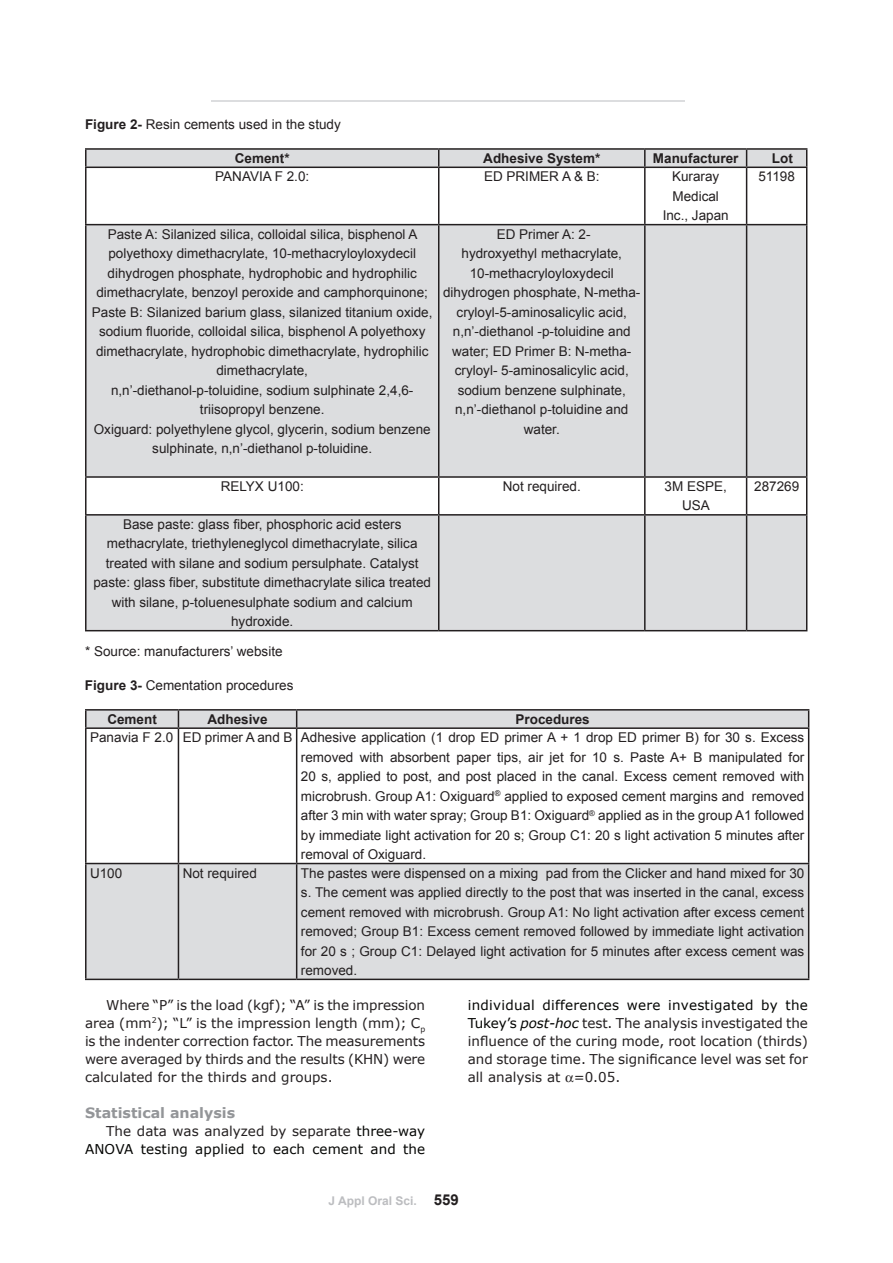
<style>
.page{position:relative;width:893px;height:1263px;background:#fff}
.page>*{position:absolute;margin:0;border:0;box-sizing:border-box;transform-origin:0 0}
.t1{font:700 14.25px "Verdana";color:#939598}
.t2{font:13.5px/19.5px "Arial";color:#231f20;text-align:center}
.t3{font:13.5px/18px "Verdana";color:#231f20;text-align:justify}
.t4{font:13.5px/18px "Verdana";color:#040503;text-align:right}
.t5{font:700 13.5px "Arial";color:#231f20}
.t6{font:700 12px "Arial";color:#bcbdc0}
.s1{font-weight:700}
.s2{color:#231f20}
.s3{color:#040503}
.s4{font-style:italic;color:#040503}
.s5{font-size:15px;color:#231f20}
</style>
<div class="page">
<hr style="left:211px;top:100px;width:473px;height:1px;background:#dcdddf">
<svg style="left:87px;top:150px;width:719px;height:480px;fill:#dcdddf"></svg>
<hr style="left:85px;top:148px;width:354px;height:2px;background:#231f20">
<svg style="left:85px;top:150px;width:2px;height:17px"></svg>
<hr style="left:439px;top:148px;width:206px;height:2px;background:#231f20">
<svg style="left:438px;top:150px;width:1px;height:17px"></svg>
<hr style="left:645px;top:148px;width:102px;height:2px;background:#231f20">
<svg style="left:644px;top:150px;width:2px;height:17px"></svg>
<hr style="left:747px;top:148px;width:60px;height:2px;background:#231f20">
<svg style="left:746px;top:150px;width:1px;height:17px"></svg>
<svg style="left:806px;top:150px;width:1px;height:17px"></svg>
<hr style="left:85px;top:167px;width:354px;height:1px;background:#231f20">
<hr style="left:85px;top:168px;width:2px;height:56px;background:#231f20">
<hr style="left:439px;top:167px;width:206px;height:1px;background:#231f20">
<hr style="left:438px;top:168px;width:1px;height:56px;background:#231f20">
<hr style="left:645px;top:167px;width:102px;height:1px;background:#231f20">
<hr style="left:644px;top:168px;width:2px;height:56px;background:#231f20">
<hr style="left:747px;top:167px;width:60px;height:1px;background:#231f20">
<hr style="left:746px;top:168px;width:1px;height:56px;background:#231f20">
<hr style="left:806px;top:168px;width:1px;height:56px;background:#231f20">
<hr style="left:85px;top:224px;width:354px;height:1px;background:#231f20">
<hr style="left:85px;top:225px;width:2px;height:251px;background:#231f20">
<hr style="left:439px;top:224px;width:206px;height:1px;background:#231f20">
<hr style="left:438px;top:225px;width:1px;height:251px;background:#231f20">
<hr style="left:645px;top:224px;width:102px;height:1px;background:#231f20">
<hr style="left:644px;top:225px;width:2px;height:251px;background:#231f20">
<hr style="left:747px;top:224px;width:60px;height:1px;background:#231f20">
<hr style="left:746px;top:225px;width:1px;height:251px;background:#231f20">
<hr style="left:806px;top:225px;width:1px;height:251px;background:#231f20">
<hr style="left:85px;top:476px;width:354px;height:2px;background:#231f20">
<hr style="left:85px;top:478px;width:2px;height:36px;background:#231f20">
<hr style="left:439px;top:476px;width:206px;height:2px;background:#231f20">
<hr style="left:438px;top:478px;width:1px;height:36px;background:#231f20">
<hr style="left:645px;top:476px;width:102px;height:2px;background:#231f20">
<hr style="left:644px;top:478px;width:2px;height:36px;background:#231f20">
<hr style="left:747px;top:476px;width:60px;height:2px;background:#231f20">
<hr style="left:746px;top:478px;width:1px;height:36px;background:#231f20">
<hr style="left:806px;top:478px;width:1px;height:36px;background:#231f20">
<hr style="left:85px;top:514px;width:354px;height:2px;background:#231f20">
<hr style="left:85px;top:516px;width:2px;height:114px;background:#231f20">
<hr style="left:439px;top:514px;width:206px;height:2px;background:#231f20">
<hr style="left:438px;top:516px;width:1px;height:114px;background:#231f20">
<hr style="left:645px;top:514px;width:102px;height:2px;background:#231f20">
<hr style="left:644px;top:516px;width:2px;height:114px;background:#231f20">
<hr style="left:747px;top:514px;width:60px;height:2px;background:#231f20">
<hr style="left:746px;top:516px;width:1px;height:114px;background:#231f20">
<hr style="left:806px;top:516px;width:1px;height:114px;background:#231f20">
<hr style="left:85px;top:630px;width:354px;height:1px;background:#231f20">
<hr style="left:439px;top:630px;width:206px;height:1px;background:#231f20">
<hr style="left:645px;top:630px;width:102px;height:1px;background:#231f20">
<hr style="left:747px;top:630px;width:60px;height:1px;background:#231f20">
<svg style="left:87px;top:711px;width:721px;height:268px"></svg>
<hr style="left:85px;top:709px;width:93px;height:2px;background:#231f20">
<svg style="left:85px;top:711px;width:2px;height:16px"></svg>
<hr style="left:178px;top:709px;width:119px;height:2px;background:#231f20">
<svg style="left:178px;top:711px;width:1px;height:16px"></svg>
<hr style="left:297px;top:709px;width:512px;height:2px;background:#231f20">
<svg style="left:296px;top:711px;width:1px;height:16px"></svg>
<svg style="left:808px;top:711px;width:1px;height:16px"></svg>
<hr style="left:85px;top:727px;width:93px;height:2px;background:#231f20">
<hr style="left:85px;top:729px;width:2px;height:134px;background:#231f20">
<hr style="left:178px;top:727px;width:119px;height:2px;background:#231f20">
<hr style="left:178px;top:729px;width:1px;height:134px;background:#231f20">
<hr style="left:297px;top:727px;width:512px;height:2px;background:#231f20">
<hr style="left:296px;top:729px;width:1px;height:134px;background:#231f20">
<hr style="left:808px;top:729px;width:1px;height:134px;background:#231f20">
<hr style="left:85px;top:863px;width:93px;height:1px;background:#231f20">
<hr style="left:85px;top:864px;width:2px;height:115px;background:#231f20">
<hr style="left:178px;top:863px;width:119px;height:1px;background:#231f20">
<hr style="left:178px;top:864px;width:1px;height:115px;background:#231f20">
<hr style="left:297px;top:863px;width:512px;height:1px;background:#231f20">
<hr style="left:296px;top:864px;width:1px;height:115px;background:#231f20">
<hr style="left:808px;top:864px;width:1px;height:115px;background:#231f20">
<hr style="left:85px;top:979px;width:93px;height:1px;background:#231f20">
<hr style="left:178px;top:979px;width:119px;height:1px;background:#231f20">
<hr style="left:297px;top:979px;width:512px;height:1px;background:#231f20">
<p class="t2" style="left:85px;top:114px;width:257px"><span class="s1">Figure 2-</span> Resin cements used in the study</p>
<p class="t5" style="left:235px;top:149px;width:56px">Cement*</p>
<p class="t5" style="left:483px;top:149px;width:119px">Adhesive System*</p>
<p class="t5" style="left:653px;top:149px;width:87px">Manufacturer</p>
<p class="t5" style="left:772px;top:149px;width:22px">Lot</p>
<p class="t2" style="left:215px;top:167px;width:96px">PANAVIA F 2.0:</p>
<p class="t2" style="left:484px;top:167px;width:117px">ED PRIMER A &amp; B:</p>
<p class="t2" style="left:663px;top:167px;width:68px">Kuraray<br>Medical<br>Inc., Japan</p>
<p class="t2" style="left:758px;top:167px;width:38px">51198</p>
<p class="t2" style="left:92px;top:224px;width:342px">Paste A: Silanized silica, colloidal silica, bisphenol A polyethoxy dimethacrylate, 10-methacryloyloxydecil dihydrogen phosphate, hydrophobic and hydrophilic dimethacrylate, benzoyl peroxide and camphorquinone; Paste B: Silanized barium glass, silanized titanium oxide, sodium fluoride, colloidal silica, bisphenol A polyethoxy dimethacrylate, hydrophobic dimethacrylate, hydrophilic dimethacrylate,<br>n,n’-diethanol-p-toluidine, sodium sulphinate 2,4,6- triisopropyl benzene.<br>Oxiguard: polyethylene glycol, glycerin, sodium benzene sulphinate, n,n’-diethanol p-toluidine.</p>
<p class="t2" style="left:443px;top:224px;width:199px">ED Primer A: 2-<br>hydroxyethyl methacrylate,<br>10-methacryloyloxydecil dihydrogen phosphate, N-metha&shy;cryloyl-5-aminosalicylic acid, n,n’-diethanol -p-toluidine and water; ED Primer B: N-metha&shy;cryloyl- 5-aminosalicylic acid, sodium benzene sulphinate, n,n’-diethanol p-toluidine and water.</p>
<p class="t2" style="left:221px;top:477px;width:85px">RELYX U100:</p>
<p class="t2" style="left:503px;top:477px;width:80px">Not required.</p>
<p class="t2" style="left:665px;top:477px;width:64px">3M ESPE,<br>USA</p>
<p class="t2" style="left:754px;top:477px;width:47px">287269</p>
<p class="t2" style="left:93px;top:514px;width:339px">Base paste: glass fiber, phosphoric acid esters methacrylate, triethyleneglycol dimethacrylate, silica treated with silane and sodium persulphate. Catalyst paste: glass fiber, substitute dimethacrylate silica treated with silane, p-toluenesulphate sodium and calcium hydroxide.</p>
<p class="t2" style="left:85px;top:641px;width:199px">* Source: manufacturers’ website</p>
<p class="t2" style="left:85px;top:676px;width:210px"><span class="s1">Figure 3-</span> Cementation procedures</p>
<p class="t5" style="left:107px;top:710px;width:51px">Cement</p>
<p class="t5" style="left:208px;top:710px;width:62px">Adhesive</p>
<p class="t5" style="left:515px;top:710px;width:76px">Procedures</p>
<p class="t2" style="left:90px;top:728px;width:716px">Panavia F 2.0 ED primer A and B Adhesive application (1 drop ED primer A + 1 drop ED primer B) for 30 s. Excess</p>
<p class="t2" style="left:301px;top:747px;width:505px">removed with absorbent paper tips, air jet for 10 s. Paste A+ B manipulated for</p>
<p class="t2" style="left:301px;top:767px;width:505px">20 s, applied to post, and post placed in the canal. Excess cement removed with</p>
<p class="t2" style="left:301px;top:786px;width:505px">microbrush. Group A1: Oxiguard<sup>®</sup> applied to exposed cement margins and removed</p>
<p class="t2" style="left:301px;top:806px;width:505px">after 3 min with water spray; Group B1: Oxiguard<sup>®</sup> applied as in the group A1 followed</p>
<p class="t2" style="left:301px;top:825px;width:505px">by immediate light activation for 20 s; Group C1: 20 s light activation 5 minutes after</p>
<p class="t2" style="left:301px;top:845px;width:127px">removal of Oxiguard.</p>
<p class="t2" style="left:90px;top:863px;width:34px">U100</p>
<p class="t2" style="left:183px;top:863px;width:76px">Not required</p>
<p class="t2" style="left:301px;top:863px;width:505px;text-align:justify">The pastes were dispensed on a mixing pad from the Clicker and hand mixed for 30 s. The cement was applied directly to the post that was inserted in the canal, excess cement removed with microbrush. Group A1: No light activation after excess cement removed; Group B1: Excess cement removed followed by immediate light activation for 20 s ; Group C1: Delayed light activation for 5 minutes after excess cement was removed.</p>
<p class="t3" style="left:85px;top:995px;width:342px;text-indent:21px">Where “P” is the load (kgf); “A” is the impression area (mm<sup>2</sup>); “L” is the impression length (mm); C<sub>p </sub>is the indenter correction factor. The measurements were averaged by thirds and the results (KHN) were calculated for the thirds and groups.</p>
<p class="t1" style="left:85px;top:1104px;width:152px">Statistical analysis</p>
<p class="t4" style="left:85px;top:1121px;width:342px"><span class="s2">The data was analyzed by separate</span> three-way<br>ANOVA testing applied to each cement and the</p>
<p class="t3" style="left:468px;top:995px;width:342px"><span class="s3">individual differences were investigated by the Tukey’s</span> <span class="s4">post-hoc</span> test. The analysis investigated the influence of the curing mode, root location (thirds) and storage time. The significance level was set for all analysis at =0.05.</p>
<p class="t6" style="left:328px;top:1193px;width:132px">J Appl Oral Sci. <span class="s5">559</span></p>
</div>
